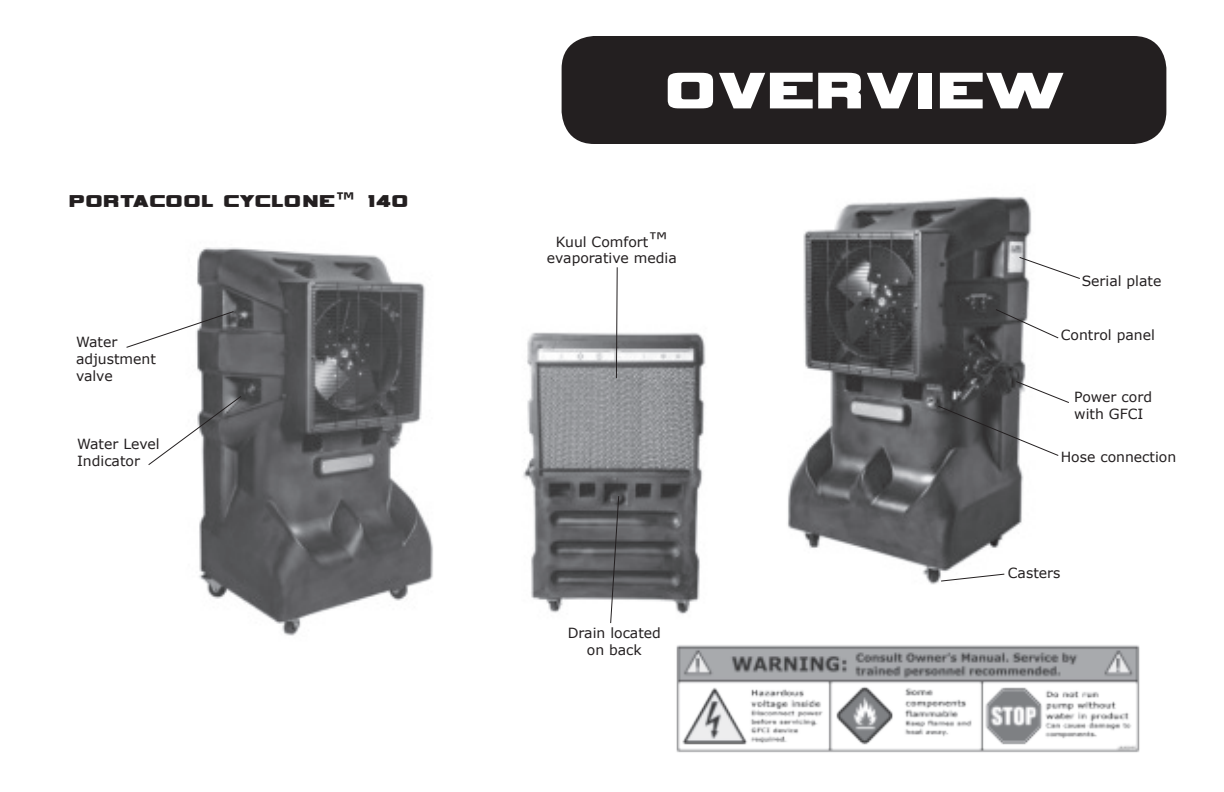
<style>
.page{position:relative;width:1224px;height:792px;background:#fff}
.page>*{position:absolute;margin:0;border:0;box-sizing:border-box;transform-origin:0 0}
.t1{font:72px "Vipnagorgialla";letter-spacing:.05em;color:#fff}
.t2{font:24px "Vipnagorgialla";letter-spacing:.05em;color:#231f20}
.t3{font:14px/16.8px "Verdana";color:#231f20}
.s1{font-family:"Verdana";font-weight:700;font-size:20px}
.s2{font-size:20px}
</style>
<div class="page">
<img style="left:787px;top:196px;width:245px;height:389px">
<img style="left:197px;top:247px;width:236px;height:389px">
<img style="left:523px;top:332px;width:183px;height:282px">
<svg style="left:610px;top:495px;width:10px;height:129px"></svg>
<div style="left:562px;top:36px;width:604px;height:108px;background:#231f20;border-radius:33px"></div>
<img style="left:676px;top:645px;width:464px;height:108px">
<svg style="left:940px;top:573px;width:65px;height:9px"></svg>
<svg style="left:995px;top:308px;width:64px;height:31px"></svg>
<svg style="left:148px;top:395px;width:94px;height:71px"></svg>
<svg style="left:937px;top:380px;width:132px;height:77px"></svg>
<svg style="left:615px;top:267px;width:3px;height:112px"></svg>
<svg style="left:126px;top:310px;width:109px;height:39px"></svg>
<svg style="left:1018px;top:256px;width:62px;height:24px"></svg>
<h2 class="t2" style="left:70px;top:191px;width:340px">PORTACOOL CYCLONE<span class="s1">™</span> 140</h2>
<p class="t3" style="left:76px;top:333px;width:81px">Water adjustment valve</p>
<p class="t3" style="left:77px;top:436px;width:84px">Water Level<br>Indicator</p>
<h1 class="t1" style="left:665px;top:60px;width:399px">OVERVIEW</h1>
<p class="t3" style="left:547px;top:234px;width:131px;text-align:center">Kuul Comfort<span class="s2">™ </span>evaporative media</p>
<p class="t3" style="left:568px;top:625px;width:95px;text-align:center">Drain located on back</p>
<p class="t3" style="left:1082px;top:273px;width:81px">Serial plate</p>
<p class="t3" style="left:1061px;top:328px;width:96px">Control panel</p>
<p class="t3" style="left:1074px;top:390px;width:79px">Power cord with GFCI</p>
<p class="t3" style="left:1061px;top:448px;width:117px">Hose connection</p>
<p class="t3" style="left:1008px;top:566px;width:54px">Casters</p>
</div>
